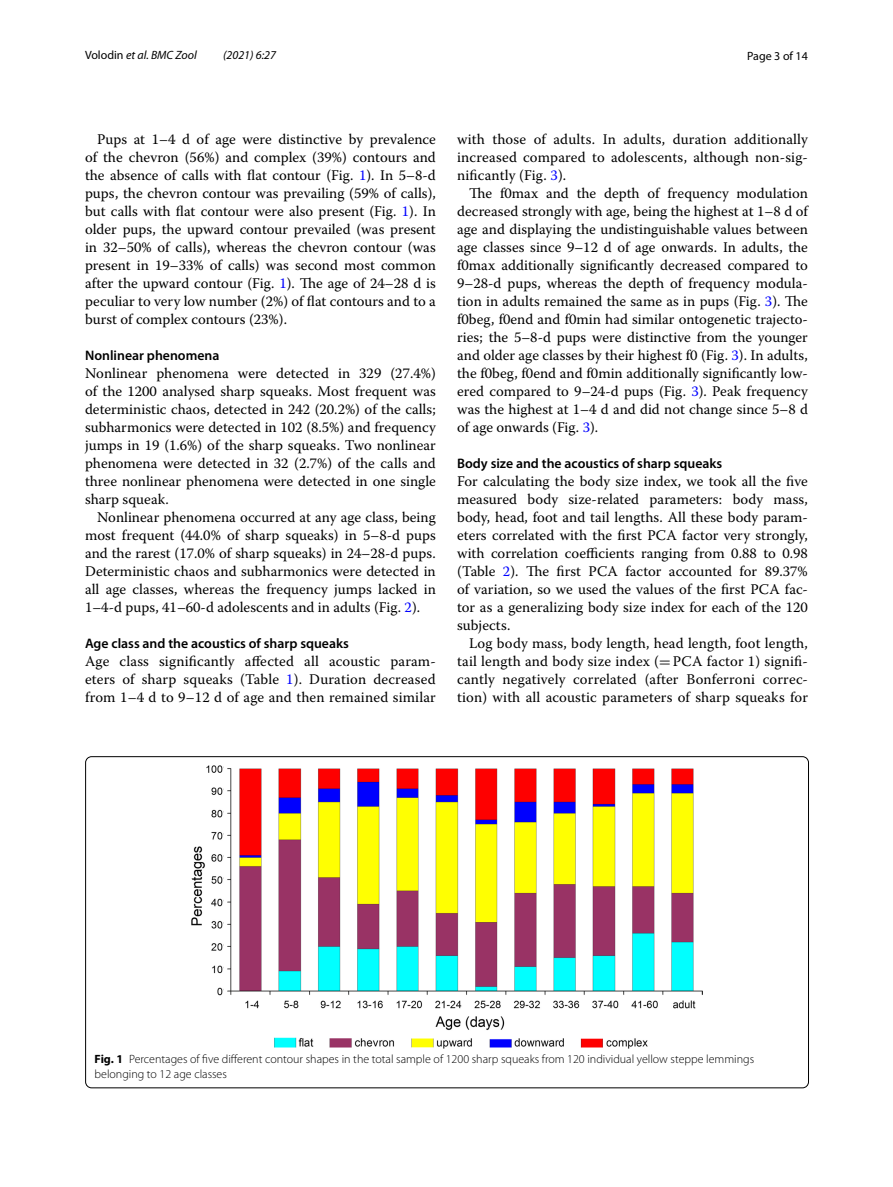
<style>
.page{position:relative;width:893px;height:1187px;background:#fff}
.page>*{position:absolute;margin:0;border:0;box-sizing:border-box;transform-origin:0 0}
.t1{font:14.7px/18px "Warnock Pro";color:#000;text-align:justify}
.t2{font:600 13.8px "Myriad Pro";color:#000}
.t3{font:300 12px/15px "Myriad Pro";color:#000}
.t4{font:italic 12px "Myriad Pro";color:#000}
.t5{font:12px "Myriad Pro";color:#000}
.s1{font-style:normal}
.s2{color:#00f}
.s3{font-family:"MTSY"}
.s4{font-weight:700}
</style>
<div class="page">
<img style="left:192px;top:765px;width:510px;height:283px">
<p class="t4" style="left:85px;top:48px;width:113px"><span class="s1">Volodin</span> et al. BMC Zool</p>
<p class="t4" style="left:223px;top:48px;width:54px">(2021) 6:27</p>
<p class="t5" style="left:747px;top:48px;width:62px">Page 3 of 14</p>
<p class="t1" style="left:85px;top:130px;width:352px;text-indent:12px">Pups at 1–4 d of age were distinctive by prevalence of the chevron (56%) and complex (39%) contours and the absence of calls with flat contour (Fig. <span class="s2">1</span>). In 5–8-d pups, the chevron contour was prevailing (59% of calls), but calls with flat contour were also present (Fig. <span class="s2">1</span>). In older pups, the upward contour prevailed (was present in 32–50% of calls), whereas the chevron contour (was present in 19–33% of calls) was second most common after the upward contour (Fig. <span class="s2">1</span>). The age of 24–28 d is peculiar to very low number (2%) of flat contours and to a burst of complex contours (23%).</p>
<p class="t2" style="left:85px;top:346px;width:136px">Nonlinear phenomena</p>
<p class="t1" style="left:85px;top:364px;width:352px">Nonlinear phenomena were detected in 329 (27.4%) of the 1200 analysed sharp squeaks. Most frequent was deterministic chaos, detected in 242 (20.2%) of the calls; subharmonics were detected in 102 (8.5%) and frequency jumps in 19 (1.6%) of the sharp squeaks. Two nonlinear phenomena were detected in 32 (2.7%) of the calls and three nonlinear phenomena were detected in one single sharp squeak.</p>
<p class="t1" style="left:85px;top:508px;width:352px;text-indent:12px">Nonlinear phenomena occurred at any age class, being most frequent (44.0% of sharp squeaks) in 5–8-d pups and the rarest (17.0% of sharp squeaks) in 24–28-d pups.<br>Deterministic chaos and subharmonics were detected in all age classes, whereas the frequency jumps lacked in 1–4-d pups, 41–60-d adolescents and in adults (Fig. <span class="s2">2</span>).</p>
<p class="t2" style="left:85px;top:634px;width:265px">Age class and the acoustics of sharp squeaks</p>
<p class="t1" style="left:85px;top:652px;width:352px">Age class significantly affected all acoustic param&shy;eters of sharp squeaks (Table <span class="s2">1</span>). Duration decreased from 1–4 d to 9–12 d of age and then remained similar</p>
<p class="t1" style="left:457px;top:130px;width:352px">with those of adults. In adults, duration additionally increased compared to adolescents, although non-sig&shy;nificantly (Fig. <span class="s2">3</span>).</p>
<p class="t1" style="left:457px;top:184px;width:352px;text-indent:12px">The f0max and the depth of frequency modulation decreased strongly with age, being the highest at 1–8 d of age and displaying the undistinguishable values between age classes since 9–12 d of age onwards. In adults, the f0max additionally significantly decreased compared to 9–28-d pups, whereas the depth of frequency modula&shy;tion in adults remained the same as in pups (Fig. <span class="s2">3</span>). The f0beg, f0end and f0min had similar ontogenetic trajecto&shy;ries; the 5–8-d pups were distinctive from the younger and older age classes by their highest f0 (Fig. <span class="s2">3</span>). In adults, the f0beg, f0end and f0min additionally significantly low&shy;ered compared to 9–24-d pups (Fig. <span class="s2">3</span>). Peak frequency was the highest at 1–4 d and did not change since 5–8 d of age onwards (Fig. <span class="s2">3</span>).</p>
<p class="t2" style="left:457px;top:454px;width:267px">Body size and the acoustics of sharp squeaks</p>
<p class="t1" style="left:457px;top:472px;width:352px">For calculating the body size index, we took all the five measured body size-related parameters: body mass, body, head, foot and tail lengths. All these body param&shy;eters correlated with the first PCA factor very strongly, with correlation coefficients ranging from 0.88 to 0.98 (Table <span class="s2">2</span>). The first PCA factor accounted for 89.37% of variation, so we used the values of the first PCA fac&shy;tor as a generalizing body size index for each of the 120 subjects.</p>
<p class="t1" style="left:457px;top:634px;width:352px;text-indent:12px">Log body mass, body length, head length, foot length, tail length and body size index (<span class="s3">=</span>PCA factor 1) signifi&shy;cantly negatively correlated (after Bonferroni correc&shy;tion) with all acoustic parameters of sharp squeaks for</p>
<p class="t3" style="left:95px;top:1051px;width:661px"><span class="s4">Fig. 1</span> Percentages of five different contour shapes in the total sample of 1200 sharp squeaks from 120 individual yellow steppe lemmings belonging to 12 age classes</p>
</div>
